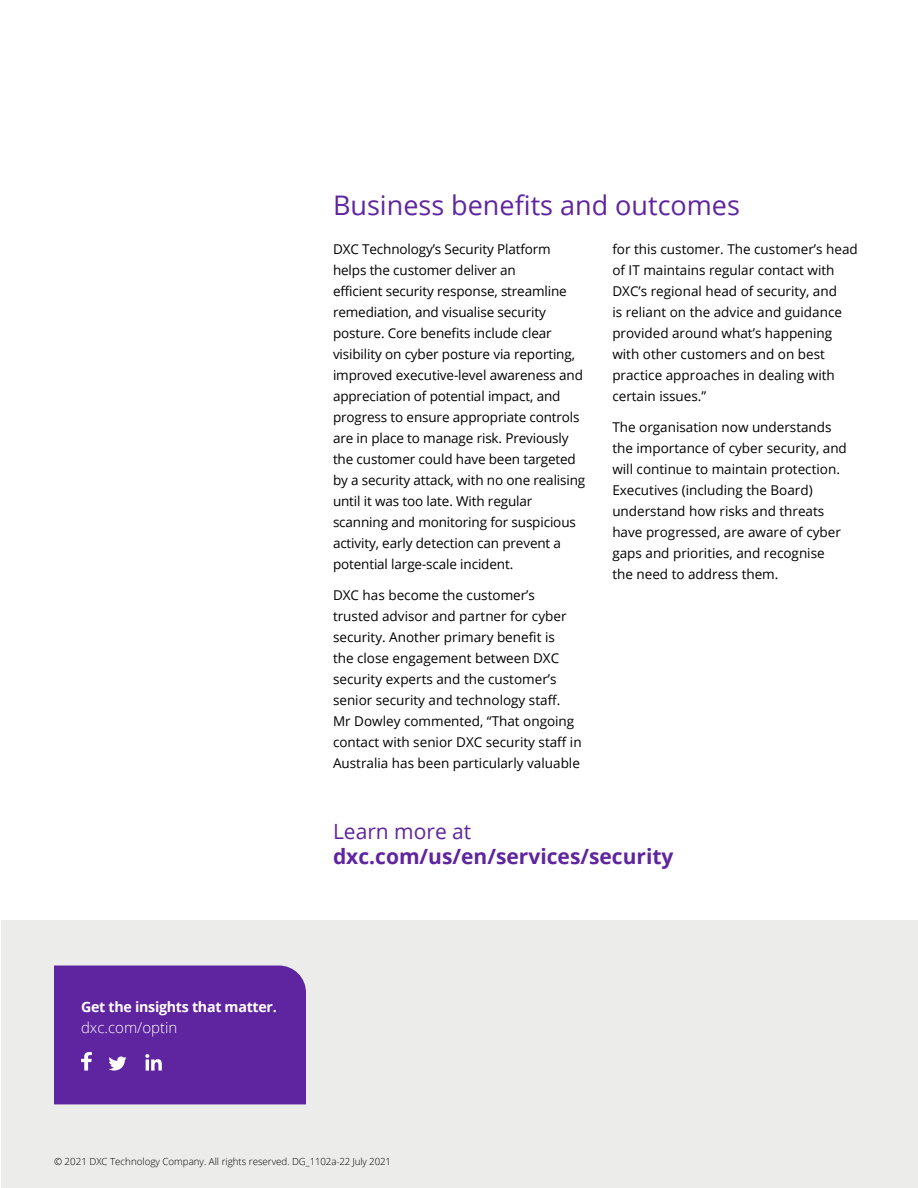
<style>
.page{position:relative;width:918px;height:1188px;background:#fff}
.page>*{position:absolute;margin:0;border:0;box-sizing:border-box;transform-origin:0 0}
.t1{font:27px "Open Sans";color:#5f249f}
.t2{font:700 21px "Open Sans";color:#5f249f}
.t3{font:21px "Open Sans";color:#5f249f}
.t4{font:300 15px "Open Sans";color:#fff}
.t5{font:700 14.25px "Open Sans";letter-spacing:-.02em;color:#fff}
.t6{font:13.5px/21px "Open Sans";color:#000}
.t7{font:300 9.75px "Open Sans";color:#000}
</style>
<div class="page">
<div style="left:1px;top:920px;width:917px;height:268px;background:#ececeb"></div>
<div style="left:54px;top:966px;width:252px;height:138px;background:#5f249f"></div>
<h1 class="t1" style="left:333px;top:187px;width:408px">Business benefits and outcomes</h1>
<p class="t6" style="left:333px;top:238px;width:254px">DXC Technology’s Security Platform helps the customer deliver an<br>efficient security response, streamline remediation, and visualise security posture. Core benefits include clear visibility on cyber posture via reporting, improved executive-level awareness and appreciation of potential impact, and progress to ensure appropriate controls are in place to manage risk. Previously the customer could have been targeted by a security attack, with no one realising until it was too late. With regular scanning and monitoring for suspicious activity, early detection can prevent a potential large-scale incident.</p>
<p class="t6" style="left:333px;top:584px;width:250px">DXC has become the customer’s trusted advisor and partner for cyber security. Another primary benefit is<br>the close engagement between DXC security experts and the customer’s senior security and technology staff.<br>Mr Dowley commented, “That ongoing contact with senior DXC security staff in Australia has been particularly valuable</p>
<p class="t6" style="left:612px;top:238px;width:247px">for this customer. The customer’s head of IT maintains regular contact with DXC’s regional head of security, and<br>is reliant on the advice and guidance provided around what’s happening with other customers and on best practice approaches in dealing with certain issues.”</p>
<p class="t6" style="left:612px;top:416px;width:236px">The organisation now understands the importance of cyber security, and will continue to maintain protection.<br>Executives (including the Board) understand how risks and threats have progressed, are aware of cyber gaps and priorities, and recognise the need to address them.</p>
<p class="t5" style="left:81px;top:997px;width:197px">Get the insights that matter.</p>
<p class="t4" style="left:81px;top:1018px;width:98px">dxc.com/optin</p>
<h2 class="t3" style="left:333px;top:817px;width:140px">Learn more at</h2>
<h2 class="t2" style="left:333px;top:842px;width:342px">dxc.com/us/en/services/security</h2>
<p class="t7" style="left:54px;top:1154px;width:339px">© 2021 DXC Technology Company. All rights reserved. DG_1102a-22 July 2021</p>
</div>
